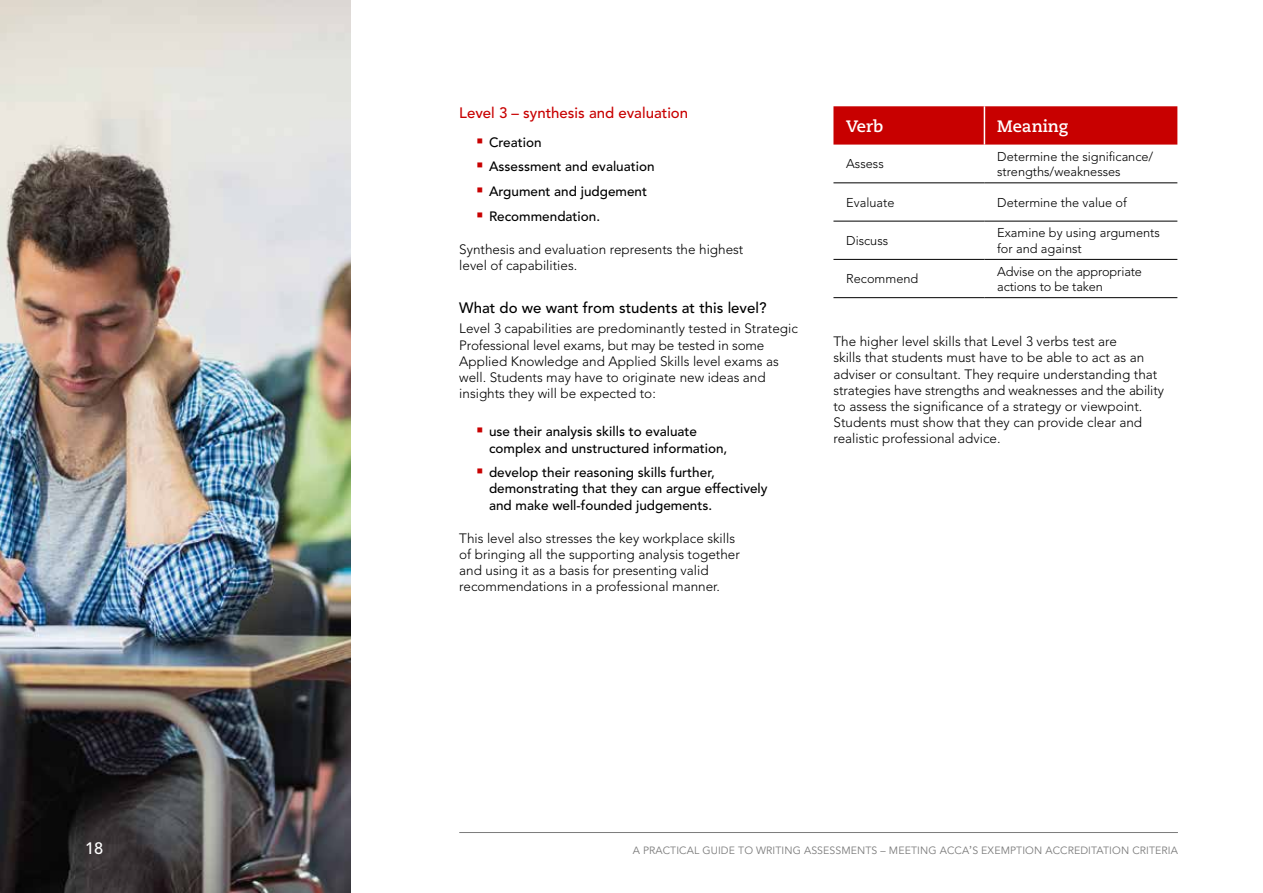
<style>
.page{position:relative;width:1263px;height:893px;background:#fff}
.page>*{position:absolute;margin:0;border:0;box-sizing:border-box;transform-origin:0 0}
.t1{font:700 16.5px "Caecilia";color:#fff}
.t2{font:500 16.5px "Avenir LT Std";color:#fff}
.t3{font:500 15px "Avenir LT Std";color:#000}
.t4{font:500 15px "Avenir LT Std";color:#c80000}
.t5{font:300 13.5px/16.2px "Avenir LT Std";color:#000}
.t6{font:500 13.5px/16.2px "Avenir LT Std";color:#000}
.t7{font:300 12.75px/15.3px "Avenir LT Std";color:#000}
.t8{font:10.5px "Avenir LT Std";letter-spacing:.01em;color:#7c7c7c}
.s1{color:#c80000}
.s2{font-family:"Caecilia"}
</style>
<div class="page">
<div style="left:833px;top:106px;width:344px;height:39px;background:#c80000"></div>
<hr style="left:833px;top:183px;width:151px;height:1px;background:#000">
<hr style="left:984px;top:183px;width:193px;height:1px;background:#000">
<hr style="left:833px;top:221px;width:151px;height:1px;background:#000">
<hr style="left:984px;top:221px;width:193px;height:1px;background:#000">
<hr style="left:833px;top:259px;width:151px;height:1px;background:#000">
<hr style="left:833px;top:297px;width:151px;height:1px;background:#000">
<hr style="left:984px;top:259px;width:193px;height:1px;background:#000">
<hr style="left:984px;top:297px;width:193px;height:1px;background:#000">
<hr style="left:984px;top:106px;width:1px;height:39px;background:#fff">
<img style="left:0;top:0;width:351px;height:893px">
<hr style="left:459px;top:832px;width:719px;height:1px;background:#7c7c7c">
<p class="t4" style="left:459px;top:104px;width:230px">Level 3 – synthesis and evaluation</p>
<p class="t6" style="left:476px;top:134px;width:67px"><span class="s1">▪</span> Creation</p>
<p class="t6" style="left:476px;top:159px;width:180px"><span class="s1">▪</span> Assessment and evaluation</p>
<p class="t6" style="left:476px;top:184px;width:172px"><span class="s1">▪</span> Argument and judgement</p>
<p class="t6" style="left:476px;top:208px;width:125px"><span class="s1">▪</span> Recommendation.</p>
<p class="t5" style="left:459px;top:241px;width:286px">Synthesis and evaluation represents the highest level of capabilities.</p>
<p class="t3" style="left:459px;top:299px;width:309px">What do we want from students at this level?</p>
<p class="t5" style="left:459px;top:321px;width:340px">Level 3 capabilities are predominantly tested in Strategic Professional level exams, but may be tested in some Applied Knowledge and Applied Skills level exams as well. Students may have to originate new ideas and insights they will be expected to:</p>
<p class="t6" style="left:489px;top:424px;width:240px;text-indent:-13px"><span class="s1">▪</span> use their analysis skills to evaluate complex and unstructured information,</p>
<p class="t6" style="left:489px;top:465px;width:280px;text-indent:-13px"><span class="s1">▪</span> develop their reasoning skills further, demonstrating that they can argue effectively and make well‑founded judgements.</p>
<p class="t5" style="left:459px;top:530px;width:282px">This level also stresses the key workplace skills of bringing all the supporting analysis together and using it as a basis for presenting valid recommendations in a professional manner.</p>
<p class="t1" style="left:846px;top:116px;width:38px">Verb</p>
<p class="t1" style="left:997px;top:116px;width:73px">Meaning</p>
<p class="t7" style="left:846px;top:156px;width:39px">Assess</p>
<p class="t7" style="left:997px;top:149px;width:158px">Determine the significance/ strengths/weaknesses</p>
<p class="t7" style="left:846px;top:195px;width:50px">Evaluate</p>
<p class="t7" style="left:997px;top:195px;width:131px">Determine the value of</p>
<p class="t7" style="left:846px;top:233px;width:44px">Discuss</p>
<p class="t7" style="left:997px;top:225px;width:164px">Examine by using arguments for and against</p>
<p class="t7" style="left:846px;top:271px;width:74px">Recommend</p>
<p class="t7" style="left:997px;top:264px;width:146px">Advise on the appropriate actions to be taken</p>
<p class="t5" style="left:833px;top:333px;width:332px">The higher level skills that Level 3 verbs test are<br>skills that students must have to be able to act as an adviser or consultant. They require understanding that strategies have strengths and weaknesses and the ability to assess the significance of a strategy or viewpoint.<br>Students must show that they can provide clear and realistic professional advice.</p>
<p class="t2" style="left:85px;top:839px;width:20px">18</p>
<p class="t8" style="left:633px;top:844px;width:547px">A PRACTICAL GUIDE TO WRITING ASSESSMENTS – MEETING ACCA<span class="s2">’</span>S EXEMPTION ACCREDITATION CRITERIA</p>
</div>
